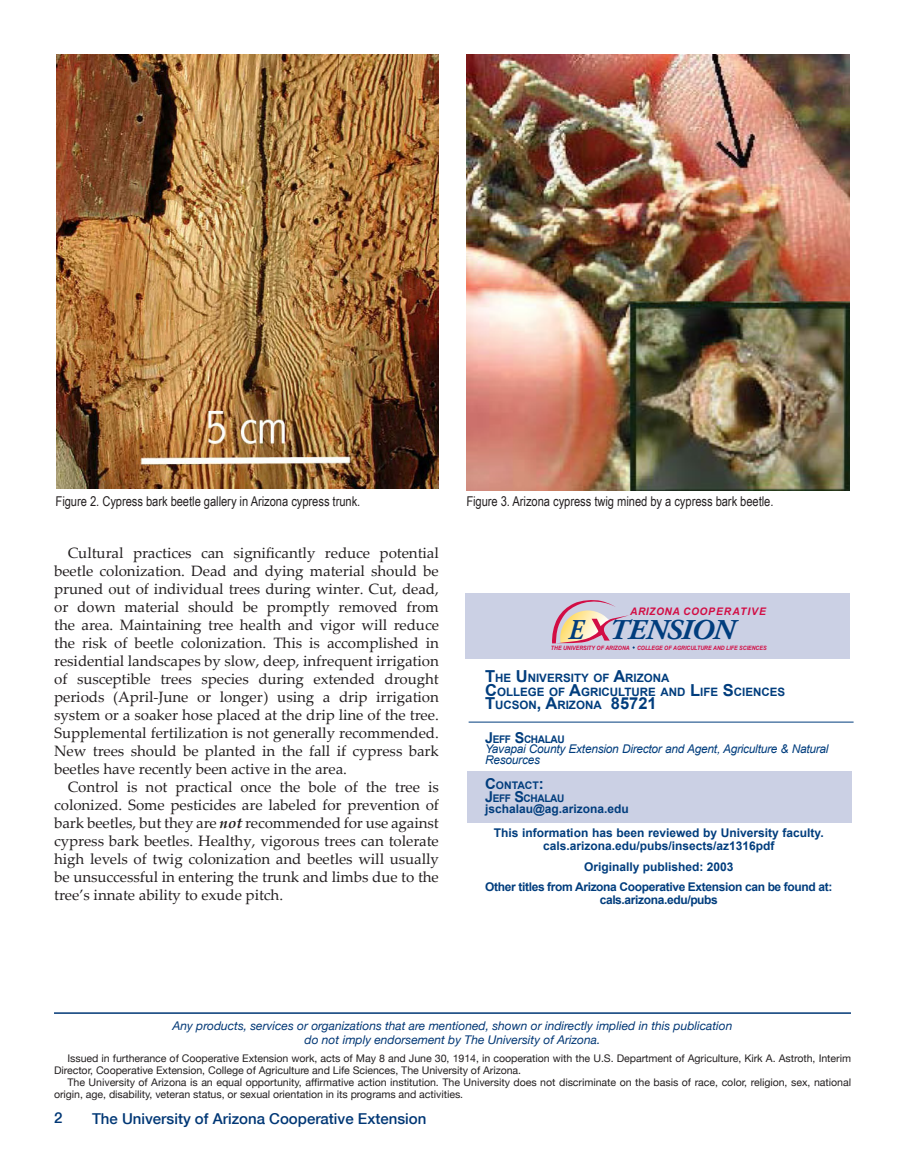
<style>
.page{position:relative;width:905px;height:1175px;background:#fff}
.page>*{position:absolute;margin:0;border:0;box-sizing:border-box;transform-origin:0 0}
.t1{font:italic 700 28.65px "Adobe Garamond Pro";letter-spacing:-.04em;color:#013d7d;scale:1.05 1}
.t2{font:italic 700 28.65px "Adobe Garamond Pro";letter-spacing:-.04em;color:#013d7d;scale:.87 1}
.t3{font:15px/18px "Palatino Linotype";color:#231f20;text-align:justify}
.t4{font:500 15px "Helvetica Neue";color:#013775}
.t5{font:700 15px "Arial";color:#013d7d}
.t6{font:13.5px "Arial Narrow";color:#231f20}
.Subhead_1{font:italic 12px "Helvetica Neue";color:#013775}
.t7{font:700 12px "Arial";color:#013d7d}
.t8{font:700 12px "Arial";letter-spacing:-.03em;color:#013d7d}
.t9{font:italic 12px/10.5px "Arial";letter-spacing:-.02em;color:#013d7d}
.t10{font:700 11.55px "Arial";color:#013d7d}
.t11{font:10.5px/12px "Helvetica Neue";color:#231f20}
.t12{font:700 10.5px "Arial";letter-spacing:-.035em;color:#013d7d;scale:.96 1}
.t13{font:italic 700 10.5px "Arial";letter-spacing:.05em;color:#d20d44}
.t14{font:700 10.5px "Arial";letter-spacing:-.035em;color:#013d7d}
.t15{font:italic 700 6px "Arial";color:#d20d44;scale:.89 1}
.s1{font-weight:700;font-style:italic}
.s2{font-size:16.5px}
.s3{font-size:15px}
</style>
<div class="page">
<hr style="left:54px;top:1012px;width:796px;height:1px;background:#013775">
<div style="left:466px;top:771px;width:385px;height:52px;background:#cbd0e4"></div>
<div style="left:465px;top:593px;width:384px;height:66px;background:#cbd0e4"></div>
<hr style="left:468px;top:721px;width:385px;height:1px;background:#013d7d">
<svg style="left:552px;top:600px;width:82px;height:48px"></svg>
<img style="left:56px;top:54px;width:382px;height:435px">
<img style="left:466px;top:54px;width:383px;height:436px">
<p class="t6" style="left:56px;top:493px;width:306px">Figure 2. Cypress bark beetle gallery in Arizona cypress trunk.</p>
<p class="t6" style="left:466px;top:493px;width:309px">Figure 3. Arizona cypress twig mined by a cypress bark beetle.</p>
<p class="t3" style="left:54px;top:543px;width:386px;text-indent:14px">Cultural practices can significantly reduce potential beetle colonization. Dead and dying material should be pruned out of individual trees during winter. Cut, dead, or down material should be promptly removed from the area. Maintaining tree health and vigor will reduce the risk of beetle colonization. This is accomplished in residential landscapes by slow, deep, infrequent irrigation of susceptible trees species during extended drought periods (April-June or longer) using a drip irrigation system or a soaker hose placed at the drip line of the tree.<br>Supplemental fertilization is not generally recommended.<br>New trees should be planted in the fall if cypress bark beetles have recently been active in the area.</p>
<p class="t3" style="left:54px;top:777px;width:386px;text-indent:14px">Control is not practical once the bole of the tree is colonized. Some pesticides are labeled for prevention of bark beetles, but they are <span class="s1">not</span> recommended for use against cypress bark beetles. Healthy, vigorous trees can tolerate high levels of twig colonization and beetles will usually be unsuccessful in entering the trunk and limbs due to the tree’s innate ability to exude pitch.</p>
<p class="t13" style="left:630px;top:605px;width:137px">ARIZONA COOPERATIVE</p>
<p class="t15" style="left:551px;top:644px;width:244px">THE UNIVERSITY OF ARIZONA COLLEGE OF AGRICULTURE AND LIFE SCIENCES</p>
<p class="t2" style="left:568px;top:613px;width:19px">E</p>
<p class="t1" style="left:609px;top:613px;width:121px">TENSION</p>
<p class="t10" style="left:485px;top:670px;width:186px"><span class="s2">T</span>HE <span class="s2">U</span>NIVERSITY OF <span class="s2">A</span>RIZONA</p>
<p class="t10" style="left:485px;top:684px;width:301px"><span class="s2">C</span>OLLEGE OF <span class="s2">A</span>GRICU LTU RE AND <span class="s2">L</span>IFE <span class="s2">S</span>CIENCES</p>
<p class="t10" style="left:485px;top:697px;width:173px"><span class="s2">T</span>UCSON<span class="s2">, A</span>RIZONA <span class="s2">85721</span></p>
<p class="t12" style="left:485px;top:732px;width:77px"><span class="s3">J</span>EFF <span class="s3">S</span>CHALAU</p>
<p class="t9" style="left:485px;top:744px;width:345px">Yavapai County Extension Director and Agent, Agriculture &amp; Natural<br>Resources</p>
<p class="t14" style="left:485px;top:778px;width:35px"><span class="s3">C</span>ONTACT</p>
<p class="t5" style="left:539px;top:773px;width:6px">:</p>
<p class="t12" style="left:485px;top:791px;width:76px"><span class="s3">J</span>EFF <span class="s3">S</span>CHALAU</p>
<p class="t7" style="left:485px;top:800px;width:145px">jschalau@ag.arizona.edu</p>
<p class="t7" style="left:494px;top:824px;width:331px">This information has been reviewed by University faculty.</p>
<p class="t7" style="left:543px;top:838px;width:233px">cals.arizona.edu/pubs/insects/az1316pdf</p>
<p class="t7" style="left:584px;top:858px;width:151px">Originally published: 2003</p>
<p class="t8" style="left:485px;top:878px;width:348px">Other titles from Arizona Cooperative Extension can be found at:</p>
<p class="t8" style="left:599px;top:892px;width:120px">cals.arizona.edu/pubs</p>
<p class="Subhead_1" style="left:172px;top:1018px;width:561px">Any products, services or organizations that are mentioned, shown or indirectly implied in this publication</p>
<p class="Subhead_1" style="left:304px;top:1032px;width:297px">do not imply endorsement by The University of Arizona.</p>
<p class="t11" style="left:54px;top:1051px;width:798px;text-indent:14px">Issued in furtherance of Cooperative Extension work, acts of May 8 and June 30, 1914, in cooperation with the U.S. Department of Agriculture, Kirk A. Astroth, Interim<br>Director, Cooperative Extension, College of Agriculture and Life Sciences, The University of Arizona.</p>
<p class="t11" style="left:54px;top:1075px;width:798px;text-indent:14px">The University of Arizona is an equal opportunity, affirmative action institution. The University does not discriminate on the basis of race, color, religion, sex, national origin, age, disability, veteran status, or sexual orientation in its programs and activities.</p>
<p class="t4" style="left:54px;top:1108px;width:10px">2</p>
<p class="t4" style="left:92px;top:1109px;width:336px">The University of Arizona Cooperative Extension</p>
</div>
